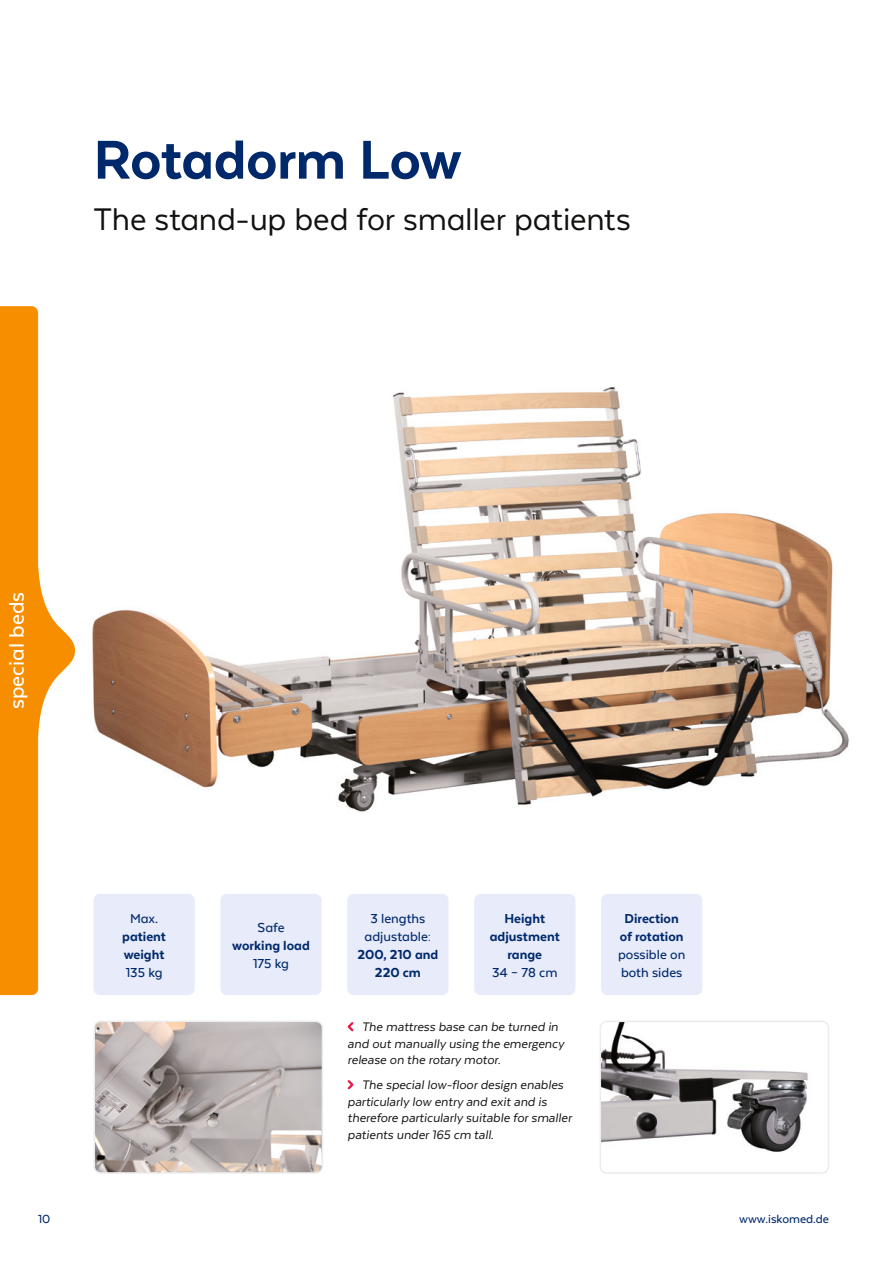
<style>
.page{position:relative;width:893px;height:1263px;background:#fff}
.page>*{position:absolute;margin:0;border:0;box-sizing:border-box;transform-origin:0 0}
.t1{font:800 63px "Texta Alt";letter-spacing:-.01em;color:#00296b}
.t2{font:36px "Texta Alt";letter-spacing:-.005em;color:#11110f}
.t3{font:500 24px "Texta Alt";color:#fff}
.t4{font:800 15px/18px "Texta Alt";color:#00296b;text-align:center}
.t5{font:500 15px "Texta Alt";color:#00296b}
.t6{font:italic 14.25px/16.5px "Texta Alt";color:#11110f}
.t7{font:500 13.5px "Texta Alt";color:#00296b}
</style>
<div class="page">
<img style="left:603px;top:1023px;width:205px;height:129px">
<div style="left:600px;top:1020px;width:229px;height:154px;border:2px solid #ebecec;border-radius:6px"></div>
<img style="left:97px;top:1023px;width:223px;height:148px">
<div style="left:94px;top:1020px;width:229px;height:154px;border:2px solid #ebecec;border-radius:6px"></div>
<img style="left:92px;top:387px;width:757px;height:425px">
<svg style="left:0;top:306px;width:75px;height:689px;fill:#f68e00"></svg>
<div style="left:347px;top:894px;width:101px;height:101px;background:#e7ebfa;border-radius:6px"></div>
<div style="left:474px;top:894px;width:101px;height:101px;background:#e7ebfa;border-radius:6px"></div>
<div style="left:601px;top:894px;width:101px;height:101px;background:#e7ebfa;border-radius:6px"></div>
<div style="left:220px;top:894px;width:102px;height:101px;background:#e7ebfa;border-radius:6px"></div>
<div style="left:94px;top:894px;width:101px;height:101px;background:#e7ebfa;border-radius:6px"></div>
<svg style="left:347px;top:1022px;width:7px;height:10px"></svg>
<svg style="left:347px;top:1080px;width:7px;height:10px"></svg>
<p class="t1" style="left:94px;top:127px;width:369px">Rotadorm Low</p>
<p class="t2" style="left:94px;top:200px;width:539px">The stand-up bed for smaller patients</p>
<h3 class="t3" style="left:4px;top:709px;width:119px;rotate:-90deg">special beds</h3>
<p class="t5" style="left:130px;top:911px;width:30px">Max.</p>
<p class="t4" style="left:122px;top:927px;width:45px">patient</p>
<p class="t4" style="left:124px;top:945px;width:42px">weight</p>
<p class="t5" style="left:126px;top:965px;width:38px">135 kg</p>
<p class="t5" style="left:257px;top:920px;width:29px">Safe</p>
<p class="t4" style="left:232px;top:936px;width:79px">working load</p>
<p class="t5" style="left:253px;top:956px;width:37px">175 kg</p>
<p class="t5" style="left:370px;top:911px;width:57px">3 lengths</p>
<p class="t5" style="left:365px;top:929px;width:68px">adjustable:</p>
<p class="t4" style="left:357px;top:945px;width:82px">200, 210 and</p>
<p class="t4" style="left:375px;top:963px;width:48px">220 cm</p>
<p class="t4" style="left:504px;top:909px;width:42px">Height</p>
<p class="t4" style="left:490px;top:927px;width:71px">adjustment range</p>
<p class="t5" style="left:492px;top:965px;width:67px">34 – 78 cm</p>
<p class="t6" style="left:348px;top:1019px;width:218px;text-indent:14px">The mattress base can be turned in and out manually using the emergency release on the rotary motor.</p>
<p class="t6" style="left:348px;top:1077px;width:226px;text-indent:14px">The special low-floor design enables particularly low entry and exit and is therefore particularly suitable for smaller patients under 165 cm tall.</p>
<p class="t4" style="left:625px;top:909px;width:56px">Direction</p>
<p class="t4" style="left:620px;top:927px;width:65px">of rotation</p>
<p class="t5" style="left:618px;top:947px;width:69px">possible on</p>
<p class="t5" style="left:621px;top:965px;width:63px">both sides</p>
<p class="t7" style="left:38px;top:1212px;width:14px">10</p>
<p class="t7" style="left:739px;top:1212px;width:91px">www.iskomed.de</p>
</div>
